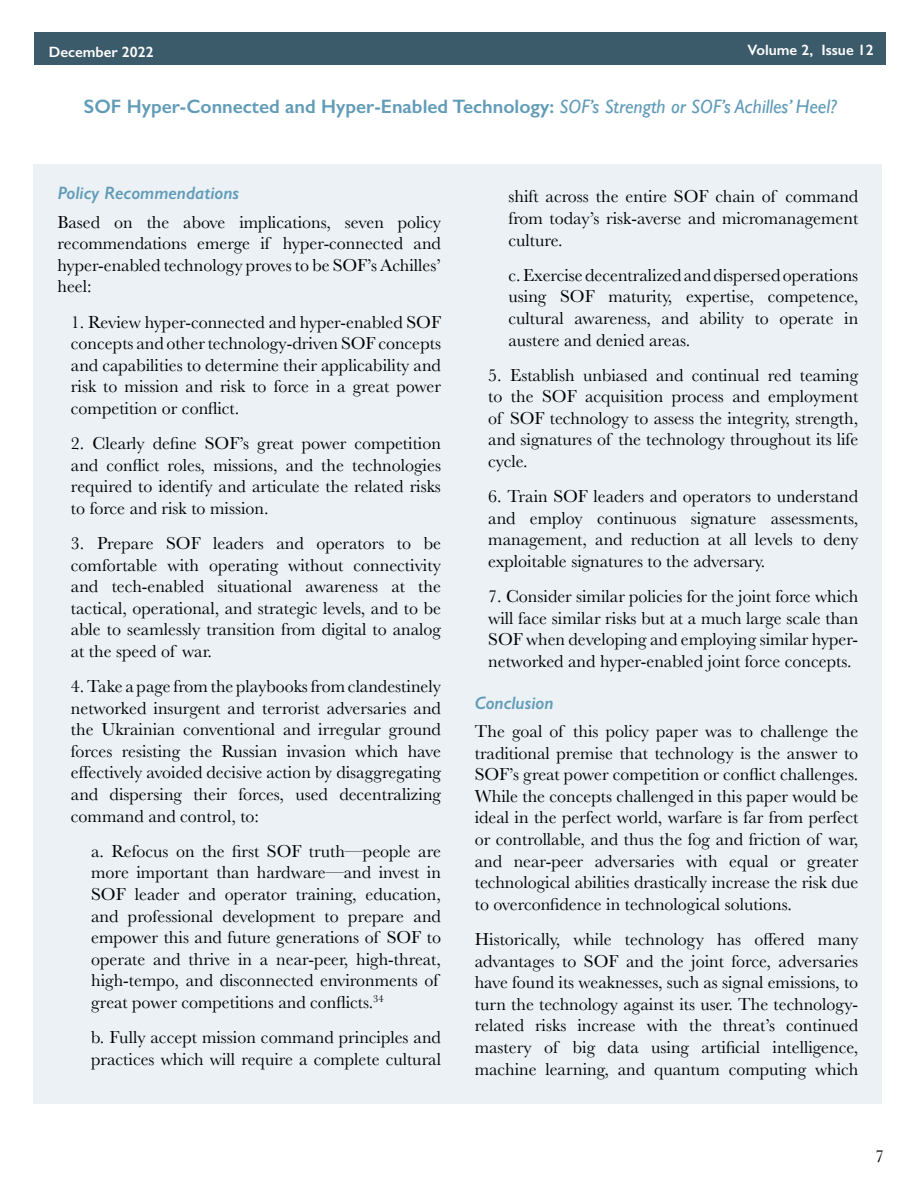
<style>
.page{position:relative;width:918px;height:1188px;background:#fff}
.page>*{position:absolute;margin:0;border:0;box-sizing:border-box;transform-origin:0 0}
.t1{font:600 19.5px "Gill Sans";color:#609bb8}
.t2{font:18px/21.6px "Baskerville";color:#000;text-align:justify}
.t3{font:italic 600 18px "Gill Sans";color:#609bb8}
.t4{font:600 15px "Gill Sans";color:#fff}
.s1{font-weight:400;font-style:italic}
</style>
<div class="page">
<div style="left:34px;top:33px;width:852px;height:32px;background:#3c5b6a"></div>
<div style="left:34px;top:164px;width:848px;height:940px;background:#ebf1f5"></div>
<p class="t4" style="left:49px;top:43px;width:106px">December 2022</p>
<p class="t4" style="left:747px;top:41px;width:128px">Volume 2, Issue 12</p>
<p class="t1" style="left:84px;top:95px;width:755px">SOF Hyper-Connected and Hyper-Enabled Technology: <span class="s1">SOF’s Strength or SOF’s Achilles’ Heel?</span></p>
<p class="t3" style="left:57px;top:182px;width:183px">Policy Recommendations</p>
<p class="t2" style="left:57px;top:211px;width:385px">Based on the above implications, seven policy recommendations emerge if hyper-connected and hyper-enabled technology proves to be SOF’s Achilles’ heel:</p>
<p class="t2" style="left:71px;top:311px;width:372px">1. Review hyper-connected and hyper-enabled SOF concepts and other technology-driven SOF concepts and capabilities to determine their applicability and risk to mission and risk to force in a great power competition or conflict.</p>
<p class="t2" style="left:71px;top:433px;width:372px">2. Clearly define SOF’s great power competition and conflict roles, missions, and the technologies required to identify and articulate the related risks to force and risk to mission.</p>
<p class="t2" style="left:71px;top:533px;width:372px">3. Prepare SOF leaders and operators to be comfortable with operating without connectivity and tech-enabled situational awareness at the tactical, operational, and strategic levels, and to be able to seamlessly transition from digital to analog at the speed of war.</p>
<p class="t2" style="left:71px;top:676px;width:372px">4. Take a page from the playbooks from clandestinely networked insurgent and terrorist adversaries and the Ukrainian conventional and irregular ground forces resisting the Russian invasion which have effectively avoided decisive action by disaggregating and dispersing their forces, used decentralizing command and control, to:</p>
<p class="t2" style="left:91px;top:840px;width:351px;text-align:left">a. Refocus on the first SOF truth—people are more important than hardware—and invest in SOF leader and operator training, education, and professional development to prepare and empower this and future generations of SOF to operate and thrive in a near-peer, high-threat, high-tempo, and disconnected environments of great power competitions and conflicts.<sup>34</sup></p>
<p class="t2" style="left:91px;top:1027px;width:351px">b. Fully accept mission command principles and practices which will require a complete cultural</p>
<p class="t2" style="left:508px;top:186px;width:351px">shift across the entire SOF chain of command from today’s risk-averse and micromanagement culture.</p>
<p class="t2" style="left:508px;top:264px;width:351px">c. Exercise decentralized and dispersed operations using SOF maturity, expertise, competence, cultural awareness, and ability to operate in austere and denied areas.</p>
<p class="t2" style="left:488px;top:364px;width:372px">5. Establish unbiased and continual red teaming to the SOF acquisition process and employment of SOF technology to assess the integrity, strength, and signatures of the technology throughout its life cycle.</p>
<p class="t2" style="left:488px;top:486px;width:372px">6. Train SOF leaders and operators to understand and employ continuous signature assessments, management, and reduction at all levels to deny exploitable signatures to the adversary.</p>
<p class="t2" style="left:488px;top:586px;width:372px">7. Consider similar policies for the joint force which will face similar risks but at a much large scale than SOF when developing and employing similar hyper&shy;networked and hyper-enabled joint force concepts.</p>
<p class="t3" style="left:475px;top:692px;width:80px">Conclusion</p>
<p class="t2" style="left:475px;top:721px;width:385px">The goal of this policy paper was to challenge the traditional premise that technology is the answer to SOF’s great power competition or conflict challenges.<br>While the concepts challenged in this paper would be ideal in the perfect world, warfare is far from perfect or controllable, and thus the fog and friction of war, and near-peer adversaries with equal or greater technological abilities drastically increase the risk due to overconfidence in technological solutions.</p>
<p class="t2" style="left:475px;top:929px;width:385px">Historically, while technology has offered many advantages to SOF and the joint force, adversaries have found its weaknesses, such as signal emissions, to turn the technology against its user. The technology&shy;related risks increase with the threat’s continued mastery of big data using artificial intelligence, machine learning, and quantum computing which</p>
<p class="t2" style="left:875px;top:1145px;width:10px">7</p>
</div>
